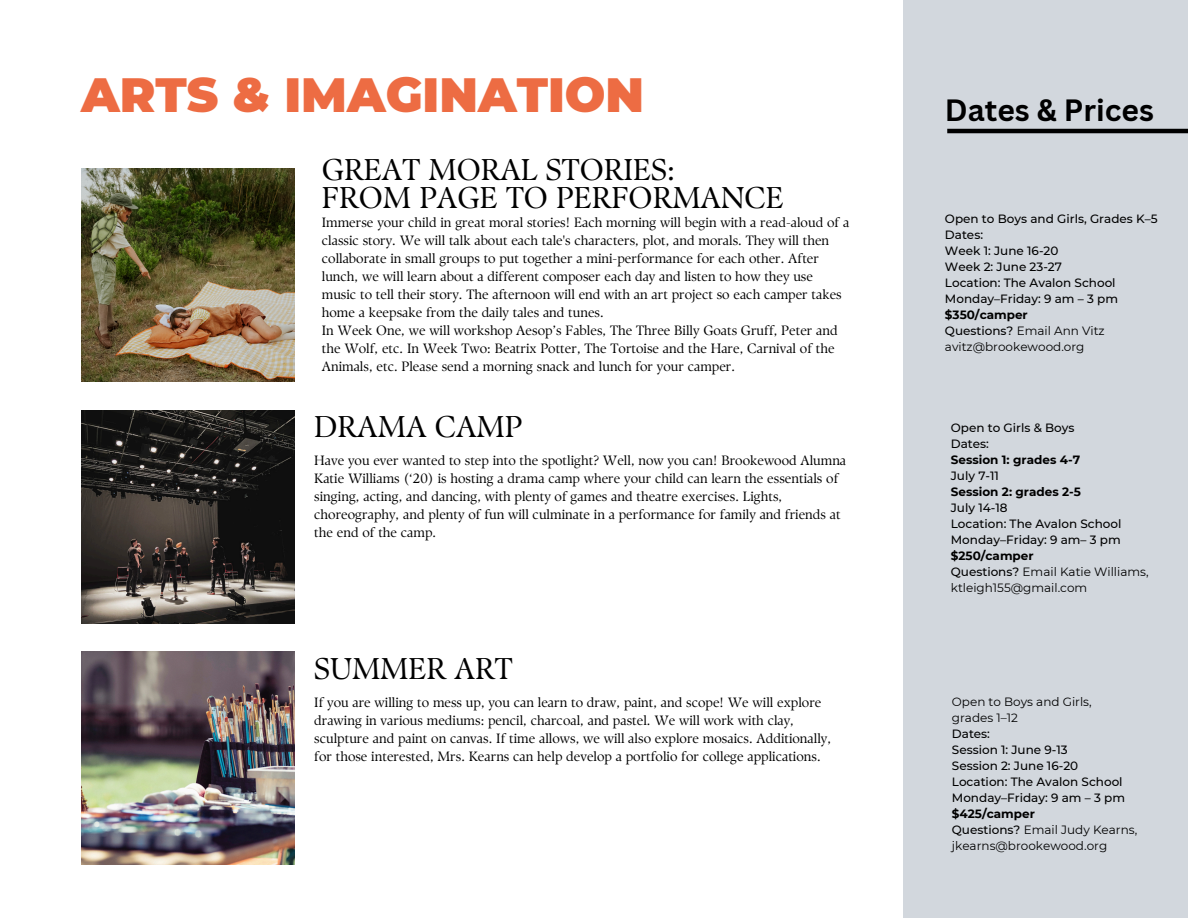
<style>
.page{position:relative;width:1188px;height:918px;background:#fff}
.page>*{position:absolute;margin:0;border:0;box-sizing:border-box;transform-origin:0 0}
.t1{font:900 48px "Montserrat";color:#ed6c43}
.t2{font:30px/28.2px "TY Serif D";color:#000}
.t3{font:700 30px "Canva Sans";color:#000}
.t4{font:13.5px/18px "TY Serif D";color:#000}
.t5{font:500 12px "Montserrat";color:#000}
.t6{font:12px/16px "Montserrat";color:#000}
.t7{font:700 12px "Montserrat";color:#000}
.s1{font-weight:500}
</style>
<div class="page">
<div style="left:904px;top:0;width:284px;height:918px;background:#d2d7dd"></div>
<img style="left:81px;top:169px;width:213px;height:213px">
<img style="left:81px;top:652px;width:213px;height:213px">
<img style="left:81px;top:410px;width:213px;height:213px">
<hr style="left:947px;top:129px;width:241px;height:4px;background:#000">
<h1 class="t1" style="left:81px;top:65px;width:565px">ARTS &amp; IMAGINATION</h1>
<p class="t2" style="left:322px;top:155px;width:463px">GREAT MORAL STORIES:<br>FROM PAGE TO PERFORMANCE</p>
<p class="t4" style="left:322px;top:213px;width:529px">Immerse your child in great moral stories! Each morning will begin with a read-aloud of a classic story. We will talk about each tale's characters, plot, and morals. They will then collaborate in small groups to put together a mini-performance for each other. After lunch, we will learn about a different composer each day and listen to how they use music to tell their story. The afternoon will end with an art project so each camper takes home a keepsake from the daily tales and tunes.<br>In Week One, we will workshop Aesop’s Fables, The Three Billy Goats Gruff, Peter and the Wolf, etc. In Week Two: Beatrix Potter, The Tortoise and the Hare, Carnival of the Animals, etc. Please send a morning snack and lunch for your camper.</p>
<h2 class="t2" style="left:314px;top:413px;width:210px">DRAMA CAMP</h2>
<h4 class="t4" style="left:314px;top:451px;width:533px">Have you ever wanted to step into the spotlight? Well, now you can! Brookewood Alumna Katie Williams (‘20) is hosting a drama camp where your child can learn the essentials of singing, acting, and dancing, with plenty of games and theatre exercises. Lights, choreography, and plenty of fun will culminate in a performance for family and friends at the end of the camp.</h4>
<p class="t2" style="left:314px;top:654px;width:200px">SUMMER ART</p>
<h2 class="t4" style="left:314px;top:693px;width:518px">If you are willing to mess up, you can learn to draw, paint, and scope! We will explore drawing in various mediums: pencil, charcoal, and pastel. We will work with clay, sculpture and paint on canvas. If time allows, we will also explore mosaics. Additionally, for those interested, Mrs. Kearns can help develop a portfolio for college applications.</h2>
<p class="t3" style="left:945px;top:89px;width:211px">Dates &amp; Prices</p>
<h4 class="t5" style="left:945px;top:211px;width:214px">Open to Boys and Girls, Grades K–5</h4>
<p class="t5" style="left:945px;top:227px;width:40px">Dates:</p>
<h2 class="t5" style="left:945px;top:243px;width:115px">Week 1: June 16-20</h2>
<h4 class="t5" style="left:945px;top:259px;width:119px">Week 2: June 23-27</h4>
<h3 class="t5" style="left:945px;top:275px;width:172px">Location: The Avalon School</h3>
<p class="t5" style="left:945px;top:291px;width:175px">Monday–Friday: 9 am – 3 pm</p>
<p class="t7" style="left:945px;top:307px;width:84px">$350/camper</p>
<p class="t6" style="left:945px;top:322px;width:161px"><span class="s1">Questions?</span> Email Ann Vitz</p>
<p class="t6" style="left:945px;top:338px;width:141px">avitz@brookewood.org</p>
<p class="t5" style="left:951px;top:421px;width:125px">Open to Girls &amp; Boys</p>
<p class="t5" style="left:951px;top:437px;width:40px">Dates:</p>
<p class="t7" style="left:951px;top:453px;width:131px">Session 1: grades 4-7</p>
<p class="t5" style="left:951px;top:469px;width:50px">July 7-11</p>
<p class="t7" style="left:951px;top:485px;width:132px">Session 2: grades 2-5</p>
<p class="t5" style="left:951px;top:501px;width:58px">July 14-18</p>
<p class="t5" style="left:951px;top:517px;width:172px">Location: The Avalon School</p>
<p class="t5" style="left:951px;top:533px;width:171px">Monday–Friday: 9 am– 3 pm</p>
<p class="t7" style="left:951px;top:549px;width:84px">$250/camper</p>
<p class="t6" style="left:951px;top:564px;width:199px"><span class="s1">Questions?</span> Email Katie Williams,</p>
<p class="t6" style="left:951px;top:580px;width:138px">ktleigh155@gmail.com</p>
<p class="t6" style="left:952px;top:694px;width:141px">Open to Boys and Girls,</p>
<p class="t6" style="left:952px;top:710px;width:68px">grades 1–12</p>
<p class="t5" style="left:952px;top:726px;width:40px">Dates:</p>
<p class="t5" style="left:952px;top:742px;width:117px">Session 1: June 9-13</p>
<p class="t5" style="left:952px;top:758px;width:128px">Session 2: June 16-20</p>
<p class="t5" style="left:952px;top:774px;width:172px">Location: The Avalon School</p>
<p class="t5" style="left:952px;top:790px;width:175px">Monday–Friday: 9 am – 3 pm</p>
<p class="t7" style="left:952px;top:806px;width:84px">$425/camper</p>
<p class="t6" style="left:952px;top:822px;width:187px"><span class="s1">Questions?</span> Email Judy Kearns, jkearns@brookewood.org</p>
</div>
